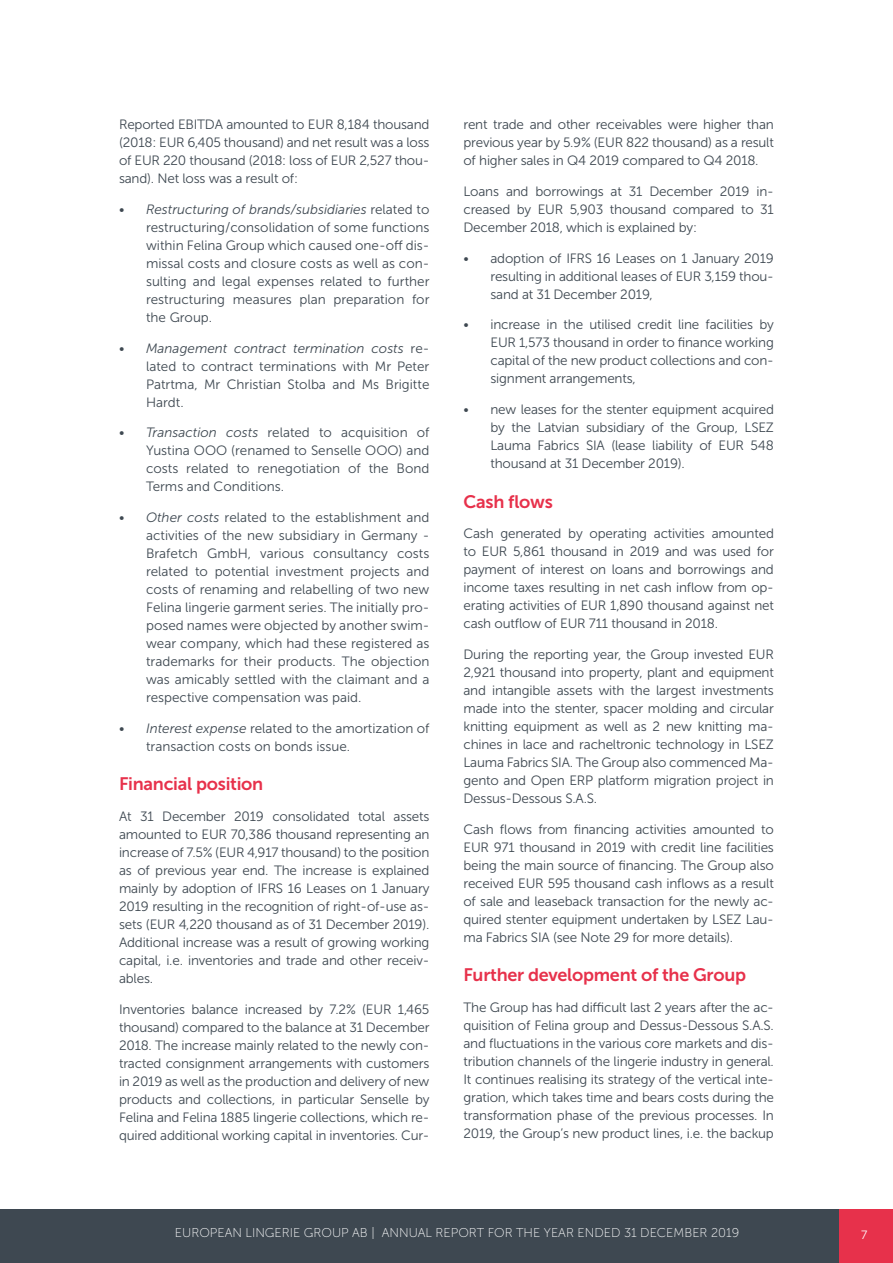
<style>
.page{position:relative;width:893px;height:1263px;background:#fff}
.page>*{position:absolute;margin:0;border:0;box-sizing:border-box;transform-origin:0 0}
.t1{font:18px "Museo Sans 700";letter-spacing:-.015em;color:#e7314b}
.t2{font:13.5px/18px "Museo Sans 300";letter-spacing:-.015em;color:#3e4851;text-align:justify}
.t3{font:12.75px "Museo Sans 100";color:#fff}
.t4{font:12px "Museo Sans 300";color:#fff}
.s1{font-style:italic}
</style>
<div class="page">
<div style="left:0;top:1209px;width:893px;height:54px;background:#3e4851"></div>
<div style="left:839px;top:1209px;width:54px;height:54px;background:#e7314b"></div>
<p class="t2" style="left:119px;top:116px;width:312px">Reported EBITDA amounted to EUR 8,184 thousand (2018: EUR 6,405 thousand) and net result was a loss of EUR 220 thousand (2018: loss of EUR 2,527 thou&shy;sand). Net loss was a result of:</p>
<p class="t2" style="left:146px;top:200px;width:285px;text-indent:-27px"><span class="s1">• Restructuring of brands/subsidiaries</span> related to restructuring/consolidation of some functions within Felina Group which caused one-off dis&shy;missal costs and closure costs as well as con&shy;sulting and legal expenses related to further restructuring measures plan preparation for the Group.</p>
<p class="t2" style="left:146px;top:339px;width:285px;text-indent:-27px"><span class="s1">• Management contract termination costs</span> re&shy;lated to contract terminations with Mr Peter Patrtma, Mr Christian Stolba and Ms Brigitte Hardt.</p>
<p class="t2" style="left:146px;top:424px;width:285px;text-indent:-27px"><span class="s1">• Transaction costs</span> related to acquisition of Yustina OOO (renamed to Senselle OOO) and costs related to renegotiation of the Bond Terms and Conditions.</p>
<p class="t2" style="left:146px;top:509px;width:285px;text-indent:-27px"><span class="s1">• Other costs</span> related to the establishment and activities of the new subsidiary in Germany - Brafetch GmbH, various consultancy costs related to potential investment projects and costs of renaming and relabelling of two new Felina lingerie garment series. The initially pro&shy;posed names were objected by another swim&shy;wear company, which had these registered as trademarks for their products. The objection was amicably settled with the claimant and a respective compensation was paid.</p>
<p class="t2" style="left:146px;top:719px;width:285px;text-indent:-27px"><span class="s1">• Interest expense</span> related to the amortization of transaction costs on bonds issue.</p>
<h1 class="t1" style="left:119px;top:774px;width:146px">Financial position</h1>
<p class="t2" style="left:119px;top:807px;width:312px">At 31 December 2019 consolidated total assets amounted to EUR 70,386 thousand representing an increase of 7.5% (EUR 4,917 thousand) to the position as of previous year end. The increase is explained mainly by adoption of IFRS 16 Leases on 1 January 2019 resulting in the recognition of right-of-use as&shy;sets (EUR 4,220 thousand as of 31 December 2019).<br>Additional increase was a result of growing working capital, i.e. inventories and trade and other receiv&shy;ables.</p>
<p class="t2" style="left:119px;top:1000px;width:312px">Inventories balance increased by 7.2% (EUR 1,465 thousand) compared to the balance at 31 December 2018. The increase mainly related to the newly con&shy;tracted consignment arrangements with customers in 2019 as well as the production and delivery of new products and collections, in particular Senselle by Felina and Felina 1885 lingerie collections, which re&shy;quired additional working capital in inventories. Cur-</p>
<p class="t2" style="left:463px;top:116px;width:312px">rent trade and other receivables were higher than previous year by 5.9% (EUR 822 thousand) as a result of higher sales in Q4 2019 compared to Q4 2018.</p>
<p class="t2" style="left:463px;top:182px;width:312px">Loans and borrowings at 31 December 2019 in&shy;creased by EUR 5,903 thousand compared to 31<br>December 2018, which is explained by:</p>
<p class="t2" style="left:490px;top:249px;width:285px;text-indent:-27px">• adoption of IFRS 16 Leases on 1 January 2019 resulting in additional leases of EUR 3,159 thou&shy;sand at 31 December 2019,</p>
<p class="t2" style="left:490px;top:316px;width:285px;text-indent:-27px">• increase in the utilised credit line facilities by EUR 1,573 thousand in order to finance working capital of the new product collections and con&shy;signment arrangements,</p>
<p class="t2" style="left:490px;top:401px;width:285px;text-indent:-27px">• new leases for the stenter equipment acquired by the Latvian subsidiary of the Group, LSEZ Lauma Fabrics SIA (lease liability of EUR 548 thousand at 31 December 2019).</p>
<h1 class="t1" style="left:463px;top:491px;width:91px">Cash flows</h1>
<p class="t2" style="left:463px;top:525px;width:312px">Cash generated by operating activities amounted to EUR 5,861 thousand in 2019 and was used for payment of interest on loans and borrowings and income taxes resulting in net cash inflow from op&shy;erating activities of EUR 1,890 thousand against net cash outflow of EUR 711 thousand in 2018.</p>
<p class="t2" style="left:463px;top:645px;width:312px">During the reporting year, the Group invested EUR 2,921 thousand into property, plant and equipment and intangible assets with the largest investments made into the stenter, spacer molding and circular knitting equipment as well as 2 new knitting ma&shy;chines in lace and racheltronic technology in LSEZ Lauma Fabrics SIA. The Group also commenced Ma&shy;gento and Open ERP platform migration project in Dessus-Dessous S.A.S.</p>
<p class="t2" style="left:463px;top:820px;width:312px">Cash flows from financing activities amounted to EUR 971 thousand in 2019 with credit line facilities being the main source of financing. The Group also received EUR 595 thousand cash inflows as a result of sale and leaseback transaction for the newly ac&shy;quired stenter equipment undertaken by LSEZ Lau&shy;ma Fabrics SIA (see Note 29 for more details).</p>
<h1 class="t1" style="left:463px;top:965px;width:284px">Further development of the Group</h1>
<p class="t2" style="left:463px;top:998px;width:312px">The Group has had difficult last 2 years after the ac&shy;quisition of Felina group and Dessus-Dessous S.A.S. and fluctuations in the various core markets and dis&shy;tribution channels of the lingerie industry in general.<br>It continues realising its strategy of the vertical inte&shy;gration, which takes time and bears costs during the transformation phase of the previous processes. In 2019, the Group’s new product lines, i.e. the backup</p>
<p class="t3" style="left:175px;top:1226px;width:566px">EUROPEAN LINGERIE GROUP AB | ANNUAL REPORT FOR THE YEAR ENDED 31 DECEMBER 2019</p>
<p class="t4" style="left:861px;top:1228px;width:8px">7</p>
</div>
